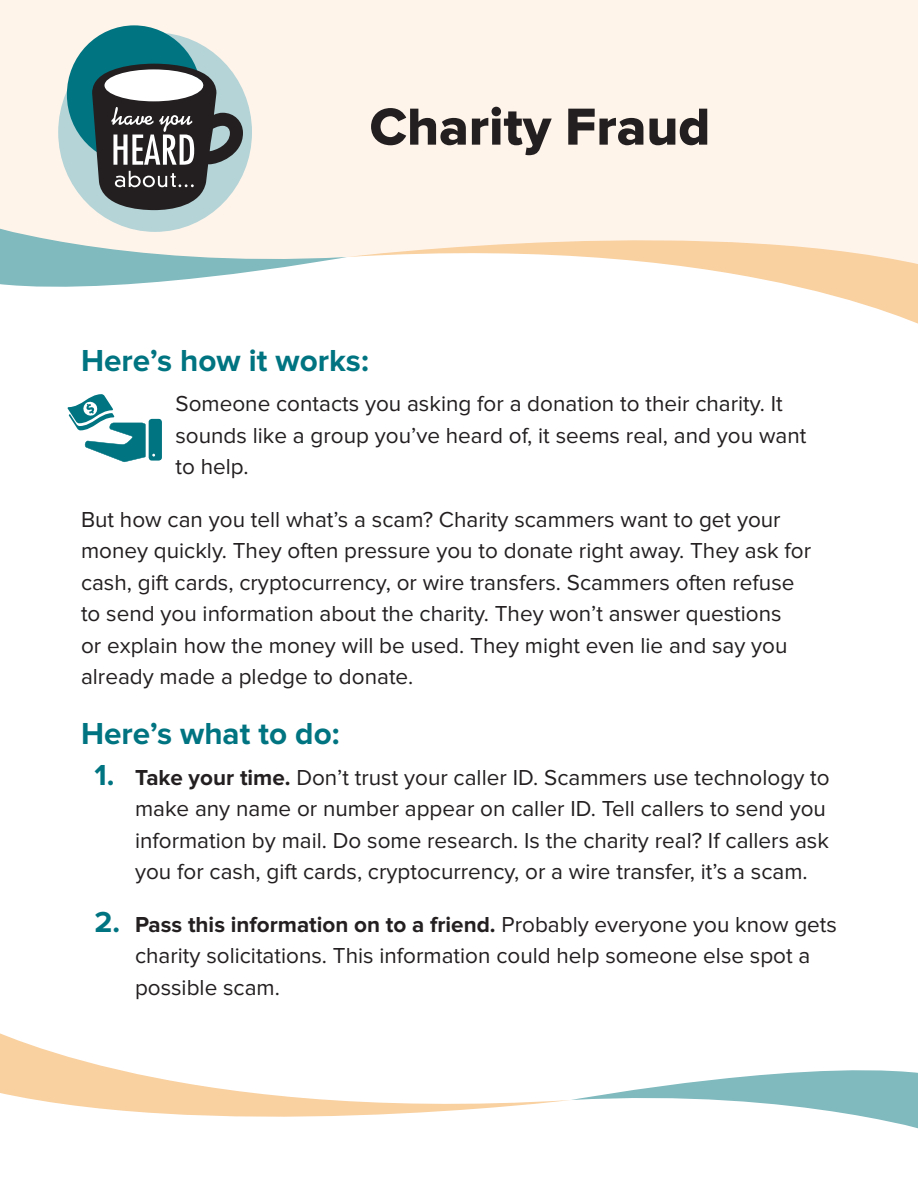
<style>
.page{position:relative;width:918px;height:1188px;background:#fff}
.page>*{position:absolute;margin:0;border:0;box-sizing:border-box;transform-origin:0 0}
.t1{font:54px "Proxima Nova Extrabld";color:#231f20}
.t2{font:700 31.5px "Proxima Nova";color:#007481}
.t3{font:22.5px/31.5px "Proxima Nova";color:#231f20}
.s1{font-weight:700;font-size:30px;color:#007481}
.s2{font-weight:700}
</style>
<div class="page">
<div style="left:0;top:0;width:918px;height:221px;background:#fff4ea"></div>
<div style="left:58px;top:33px;width:194px;height:199px;background:#b4d4d8;border-radius:50%"></div>
<div style="left:67px;top:25px;width:134px;height:139px;background:#007481;border-radius:50%"></div>
<svg style="left:92px;top:64px;width:151px;height:146px"></svg>
<svg style="left:0;top:221px;width:347px;height:66px"></svg>
<svg style="left:347px;top:212px;width:571px;height:112px"></svg>
<svg style="left:571px;top:1070px;width:347px;height:59px"></svg>
<svg style="left:0;top:1033px;width:569px;height:84px"></svg>
<svg style="left:68px;top:394px;width:94px;height:68px"></svg>
<p class="t1" style="left:370px;top:96px;width:342px">Charity Fraud</p>
<p class="t2" style="left:81px;top:342px;width:289px">Here’s how it works:</p>
<p class="t3" style="left:176px;top:389px;width:632px">Someone contacts you asking for a donation to their charity. It sounds like a group you’ve heard of, it seems real, and you want to help.</p>
<p class="t3" style="left:81px;top:504px;width:732px">But how can you tell what’s a scam? Charity scammers want to get your money quickly. They often pressure you to donate right away. They ask for cash, gift cards, cryptocurrency, or wire transfers. Scammers often refuse to send you information about the charity. They won’t answer questions<br>or explain how the money will be used. They might even lie and say you already made a pledge to donate.</p>
<p class="t2" style="left:81px;top:716px;width:260px">Here’s what to do:</p>
<p class="t3" style="left:135px;top:762px;width:696px;text-indent:-40px"><span class="s1">1.</span> <span class="s2">Take your time.</span> Don’t trust your caller ID. Scammers use technology to make any name or number appear on caller ID. Tell callers to send you information by mail. Do some research. Is the charity real? If callers ask you for cash, gift cards, cryptocurrency, or a wire transfer, it’s a scam.</p>
<p class="t3" style="left:135px;top:909px;width:703px;text-indent:-40px"><span class="s1">2.</span> <span class="s2">Pass this information on to a friend.</span> Probably everyone you know gets charity solicitations. This information could help someone else spot a possible scam.</p>
</div>
